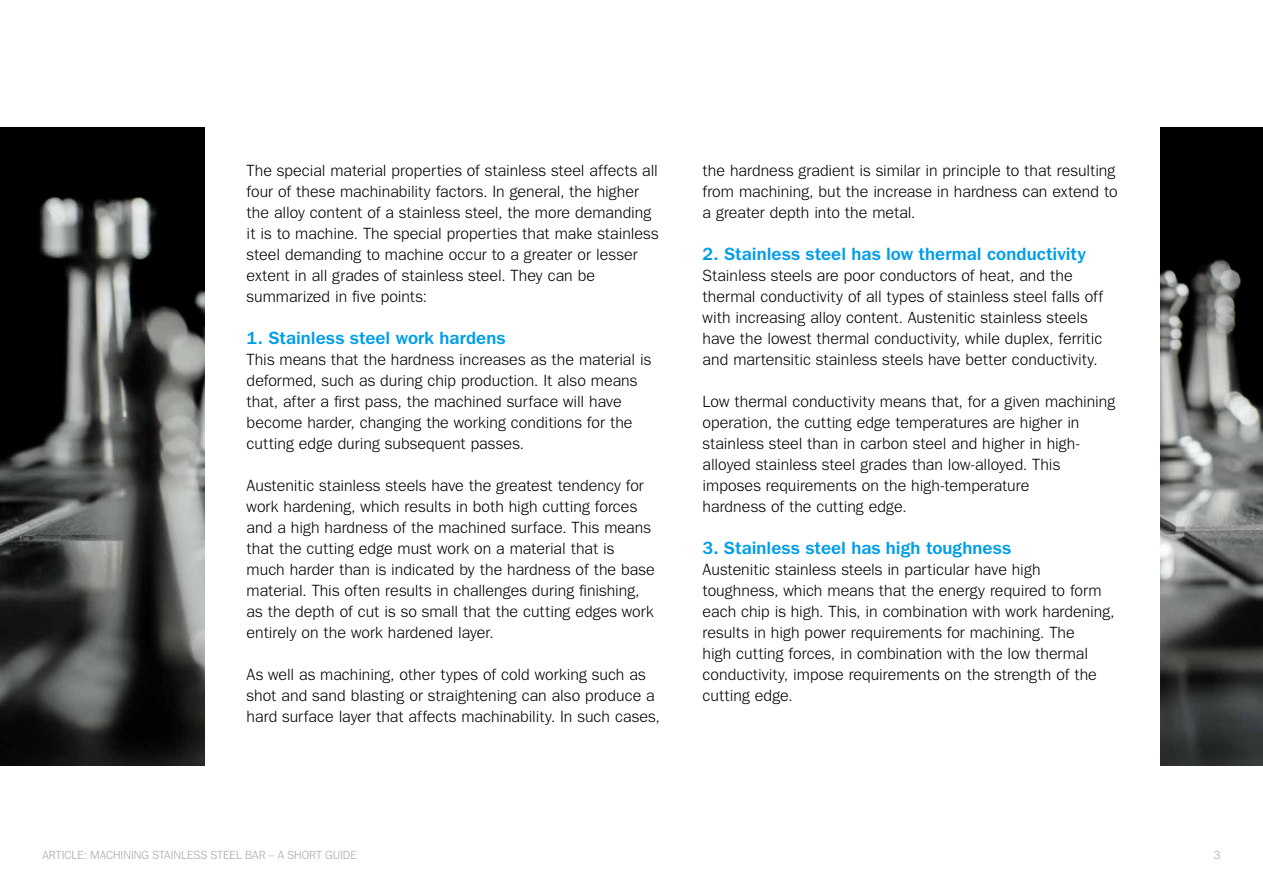
<style>
.page{position:relative;width:1263px;height:893px;background:#fff}
.page>*{position:absolute;margin:0;border:0;box-sizing:border-box;transform-origin:0 0}
.t1{font:500 18px "Tee Franklin Forever";letter-spacing:.005em;color:#009ee8}
.t2{font:300 16.5px/21px "Tee Franklin Forever";letter-spacing:.005em;color:#000}
.t3{font:300 12px "Tee Franklin Forever";color:#a5a9ab}
</style>
<div class="page">
<img style="left:0;top:128px;width:204px;height:637px">
<img style="left:1161px;top:128px;width:102px;height:637px">
<p class="t2" style="left:247px;top:160px;width:414px">The special material properties of stainless steel affects all four of these machinability factors. In general, the higher the alloy content of a stainless steel, the more demanding it is to machine. The special properties that make stainless steel demanding to machine occur to a greater or lesser extent in all grades of stainless steel. They can be summarized in five points:</p>
<p class="t1" style="left:247px;top:327px;width:260px">1. Stainless steel work hardens</p>
<p class="t2" style="left:247px;top:349px;width:406px">This means that the hardness increases as the material is deformed, such as during chip production. It also means that, after a first pass, the machined surface will have become harder, changing the working conditions for the cutting edge during subsequent passes.</p>
<p class="t2" style="left:247px;top:475px;width:409px">Austenitic stainless steels have the greatest tendency for work hardening, which results in both high cutting forces and a high hardness of the machined surface. This means that the cutting edge must work on a material that is much harder than is indicated by the hardness of the base material. This often results in challenges during finishing, as the depth of cut is so small that the cutting edges work entirely on the work hardened layer.</p>
<p class="t2" style="left:247px;top:664px;width:415px">As well as machining, other types of cold working such as shot and sand blasting or straightening can also produce a hard surface layer that affects machinability. In such cases,</p>
<p class="t2" style="left:703px;top:160px;width:416px">the hardness gradient is similar in principle to that resulting from machining, but the increase in hardness can extend to a greater depth into the metal.</p>
<p class="t1" style="left:703px;top:243px;width:385px">2. Stainless steel has low thermal conductivity</p>
<p class="t2" style="left:703px;top:265px;width:402px">Stainless steels are poor conductors of heat, and the thermal conductivity of all types of stainless steel falls off with increasing alloy content. Austenitic stainless steels have the lowest thermal conductivity, while duplex, ferritic and martensitic stainless steels have better conductivity.</p>
<p class="t2" style="left:703px;top:391px;width:414px">Low thermal conductivity means that, for a given machining operation, the cutting edge temperatures are higher in stainless steel than in carbon steel and higher in high&shy;alloyed stainless steel grades than low-alloyed. This imposes requirements on the high-temperature<br>hardness of the cutting edge.</p>
<p class="t1" style="left:703px;top:537px;width:310px">3. Stainless steel has high toughness</p>
<p class="t2" style="left:703px;top:559px;width:413px">Austenitic stainless steels in particular have high toughness, which means that the energy required to form each chip is high. This, in combination with work hardening, results in high power requirements for machining. The<br>high cutting forces, in combination with the low thermal conductivity, impose requirements on the strength of the cutting edge.</p>
<p class="t3" style="left:43px;top:848px;width:316px">ARTICLE: MACHINING STAINLESS STEEL BAR – A SHORT GUIDE</p>
<p class="t3" style="left:1213px;top:848px;width:9px">3</p>
</div>
